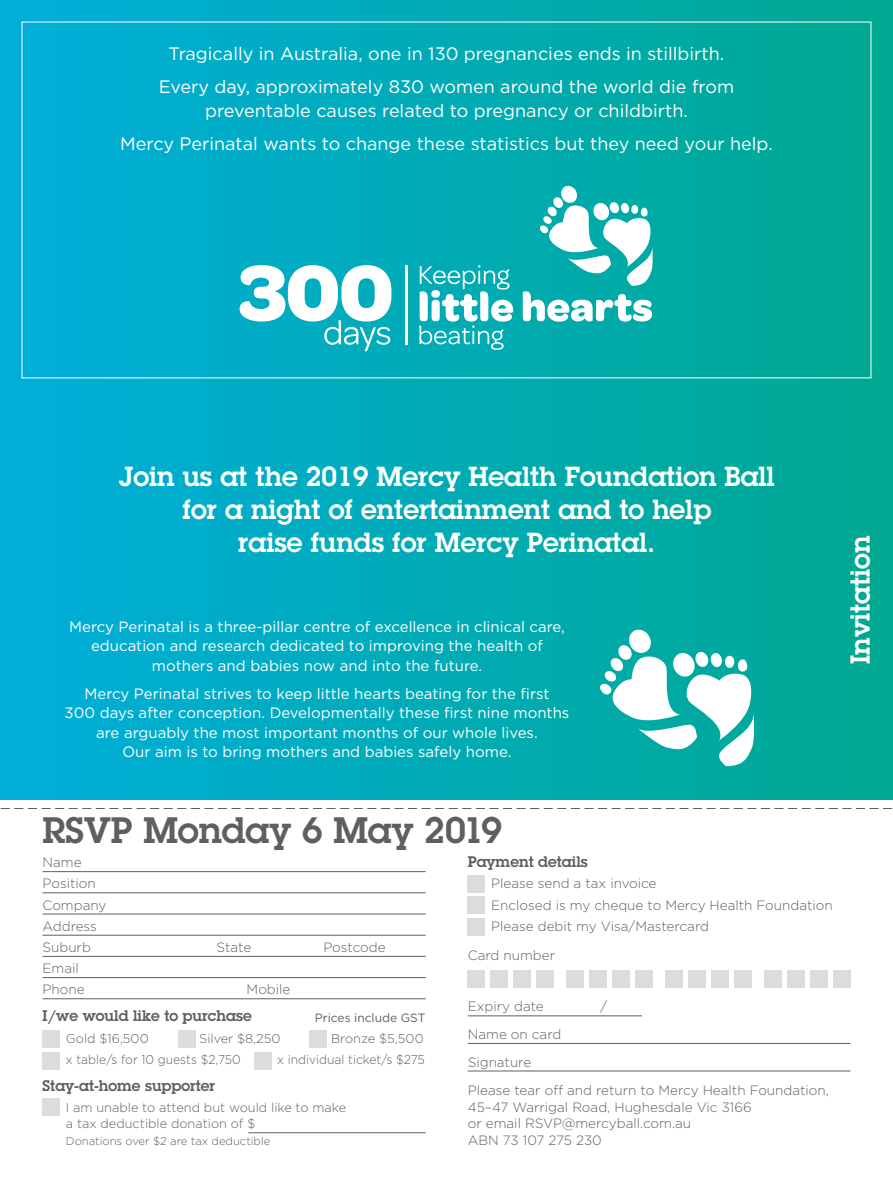
<style>
.page{position:relative;width:893px;height:1187px;background:#fff}
.page>*{position:absolute;margin:0;border:0;box-sizing:border-box;transform-origin:0 0}
.t1{font:600 36px "Lubalin Graph Std";color:#5f5f62}
.t2{font:600 27px/33px "Lubalin Graph Std";color:#fff;text-align:center}
.t3{font:18px/32.5px "Gotham";color:#fff;text-align:center}
.t4{font:15px/19.5px "Gotham";color:#fff;text-align:center}
.t5{font:600 15px "Lubalin Graph Std";color:#5f5f62}
.t6{font:300 13.5px/21.1px "Gotham";color:#5f5f62}
.t7{font:300 12.75px/16.5px "Gotham";color:#5f5f62}
.t8{font:300 12.75px "Gotham";color:#5f5f62;scale:.95 1}
.t9{font:12px "Gotham";color:#5f5f62}
.t10{font:300 11.25px "Gotham";color:#5f5f62}
</style>
<div class="page">
<svg style="left:880px;top:799px;width:13px;height:1px"></svg>
<svg style="left:0;top:799px;width:13px;height:1px"></svg>
<hr style="left:43px;top:871px;width:383px;height:1px;background:#5f5f62">
<hr style="left:43px;top:892px;width:383px;height:1px;background:#5f5f62">
<hr style="left:43px;top:913px;width:383px;height:1px;background:#5f5f62">
<hr style="left:43px;top:934px;width:383px;height:1px;background:#5f5f62">
<hr style="left:43px;top:956px;width:383px;height:1px;background:#5f5f62">
<hr style="left:43px;top:977px;width:383px;height:1px;background:#5f5f62">
<hr style="left:43px;top:998px;width:383px;height:1px;background:#5f5f62">
<hr style="left:248px;top:1132px;width:178px;height:1px;background:#5f5f62">
<hr style="left:468px;top:1015px;width:174px;height:1px;background:#5f5f62">
<hr style="left:468px;top:1043px;width:382px;height:1px;background:#5f5f62">
<hr style="left:468px;top:1070px;width:382px;height:1px;background:#5f5f62">
<div style="left:43px;top:1030px;width:17px;height:17px;background:#dbdcde"></div>
<div style="left:178px;top:1030px;width:17px;height:17px;background:#dbdcde"></div>
<div style="left:309px;top:1030px;width:17px;height:17px;background:#dbdcde"></div>
<div style="left:43px;top:1051px;width:17px;height:17px;background:#dbdcde"></div>
<div style="left:255px;top:1051px;width:17px;height:17px;background:#dbdcde"></div>
<div style="left:468px;top:875px;width:17px;height:17px;background:#dbdcde"></div>
<div style="left:468px;top:896px;width:17px;height:17px;background:#dbdcde"></div>
<div style="left:468px;top:918px;width:17px;height:17px;background:#dbdcde"></div>
<div style="left:468px;top:969px;width:17px;height:17px;background:#dbdcde"></div>
<div style="left:491px;top:969px;width:17px;height:17px;background:#dbdcde"></div>
<div style="left:513px;top:969px;width:17px;height:17px;background:#dbdcde"></div>
<div style="left:536px;top:969px;width:17px;height:17px;background:#dbdcde"></div>
<div style="left:567px;top:969px;width:17px;height:17px;background:#dbdcde"></div>
<div style="left:590px;top:969px;width:17px;height:17px;background:#dbdcde"></div>
<div style="left:612px;top:969px;width:17px;height:17px;background:#dbdcde"></div>
<div style="left:635px;top:969px;width:17px;height:17px;background:#dbdcde"></div>
<div style="left:666px;top:969px;width:17px;height:17px;background:#dbdcde"></div>
<div style="left:689px;top:969px;width:17px;height:17px;background:#dbdcde"></div>
<div style="left:712px;top:969px;width:17px;height:17px;background:#dbdcde"></div>
<div style="left:734px;top:969px;width:18px;height:17px;background:#dbdcde"></div>
<div style="left:765px;top:969px;width:17px;height:17px;background:#dbdcde"></div>
<div style="left:788px;top:969px;width:17px;height:17px;background:#dbdcde"></div>
<div style="left:811px;top:969px;width:17px;height:17px;background:#dbdcde"></div>
<div style="left:833px;top:969px;width:17px;height:17px;background:#dbdcde"></div>
<div style="left:43px;top:1098px;width:17px;height:17px;background:#dbdcde"></div>
<svg style="left:0;top:808px;width:893px;height:1px"></svg>
<div style="left:0;top:0;width:893px;height:799px;background:linear-gradient(to right,#01aeda,#01a891)"></div>
<svg style="left:600px;top:629px;width:154px;height:137px"></svg>
<svg style="left:419px;top:265px;width:94px;height:85px"></svg>
<svg style="left:240px;top:265px;width:151px;height:86px"></svg>
<hr style="left:405px;top:265px;width:3px;height:79px;background:#fff">
<svg style="left:523px;top:186px;width:130px;height:135px"></svg>
<p class="t3" style="left:159px;top:37px;width:577px">Tragically in Australia, one in 130 pregnancies ends in stillbirth.<br>Every day, approximately 830 women around the world die from</p>
<p class="t3" style="left:120px;top:94px;width:654px">preventable causes related to pregnancy or childbirth.<br>Mercy Perinatal wants to change these statistics but they need your help.</p>
<h2 class="t2" style="left:119px;top:459px;width:657px">Join us at the 2019 Mercy Health Foundation Ball for a night of entertainment and to help<br>raise funds for Mercy Perinatal.</h2>
<p class="t4" style="left:69px;top:616px;width:497px">Mercy Perinatal is a three-pillar centre of excellence in clinical care, education and research dedicated to improving the health of mothers and babies now and into the future.</p>
<p class="t4" style="left:65px;top:683px;width:506px">Mercy Perinatal strives to keep little hearts beating for the first<br>300 days after conception. Developmentally these first nine months are arguably the most important months of our whole lives.<br>Our aim is to bring mothers and babies safely home.</p>
<h2 class="t2" style="left:843px;top:664px;width:129px;rotate:-90deg">Invitation</h2>
<h1 class="t1" style="left:43px;top:806px;width:461px">RSVP Monday 6 May 2019</h1>
<p class="t6" style="left:43px;top:851px;width:65px">Name<br>Position<br>Company<br>Address<br>Suburb</p>
<p class="t6" style="left:216px;top:936px;width:36px">State</p>
<p class="t6" style="left:323px;top:936px;width:64px">Postcode</p>
<p class="t6" style="left:43px;top:957px;width:44px">Email<br>Phone</p>
<p class="t6" style="left:247px;top:978px;width:45px">Mobile</p>
<p class="t5" style="left:43px;top:1005px;width:211px">I/we would like to purchase</p>
<p class="t7" style="left:66px;top:1029px;width:84px">Gold $16,500</p>
<p class="t7" style="left:199px;top:1029px;width:83px">Silver $8,250</p>
<p class="t7" style="left:331px;top:1029px;width:94px">Bronze $5,500</p>
<p class="t8" style="left:66px;top:1050px;width:186px">x table/s for 10 guests $2,750</p>
<p class="t8" style="left:277px;top:1050px;width:157px">x individual ticket/s $275</p>
<p class="t5" style="left:43px;top:1075px;width:174px">Stay-at-home supporter</p>
<p class="t7" style="left:66px;top:1098px;width:282px">I am unable to attend but would like to make a tax deductible donation of $</p>
<p class="t10" style="left:66px;top:1133px;width:206px">Donations over $2 are tax deductible</p>
<p class="t9" style="left:315px;top:1009px;width:112px">Prices include GST</p>
<p class="t5" style="left:468px;top:851px;width:121px">Payment details</p>
<p class="t6" style="left:491px;top:872px;width:343px">Please send a tax invoice<br>Enclosed is my cheque to Mercy Health Foundation<br>Please debit my Visa/Mastercard</p>
<p class="t6" style="left:468px;top:944px;width:89px">Card number</p>
<p class="t6" style="left:468px;top:995px;width:78px">Expiry date</p>
<p class="t6" style="left:600px;top:995px;width:8px">/</p>
<p class="t6" style="left:468px;top:1019px;width:95px;line-height:27.6px">Name on card<br>Signature</p>
<p class="t6" style="left:468px;top:1081px;width:363px;line-height:16.5px">Please tear off and return to Mercy Health Foundation, 45–47 Warrigal Road, Hughesdale Vic 3166<br>or email RSVP@mercyball.com.au<br>ABN 73 107 275 230</p>
</div>
